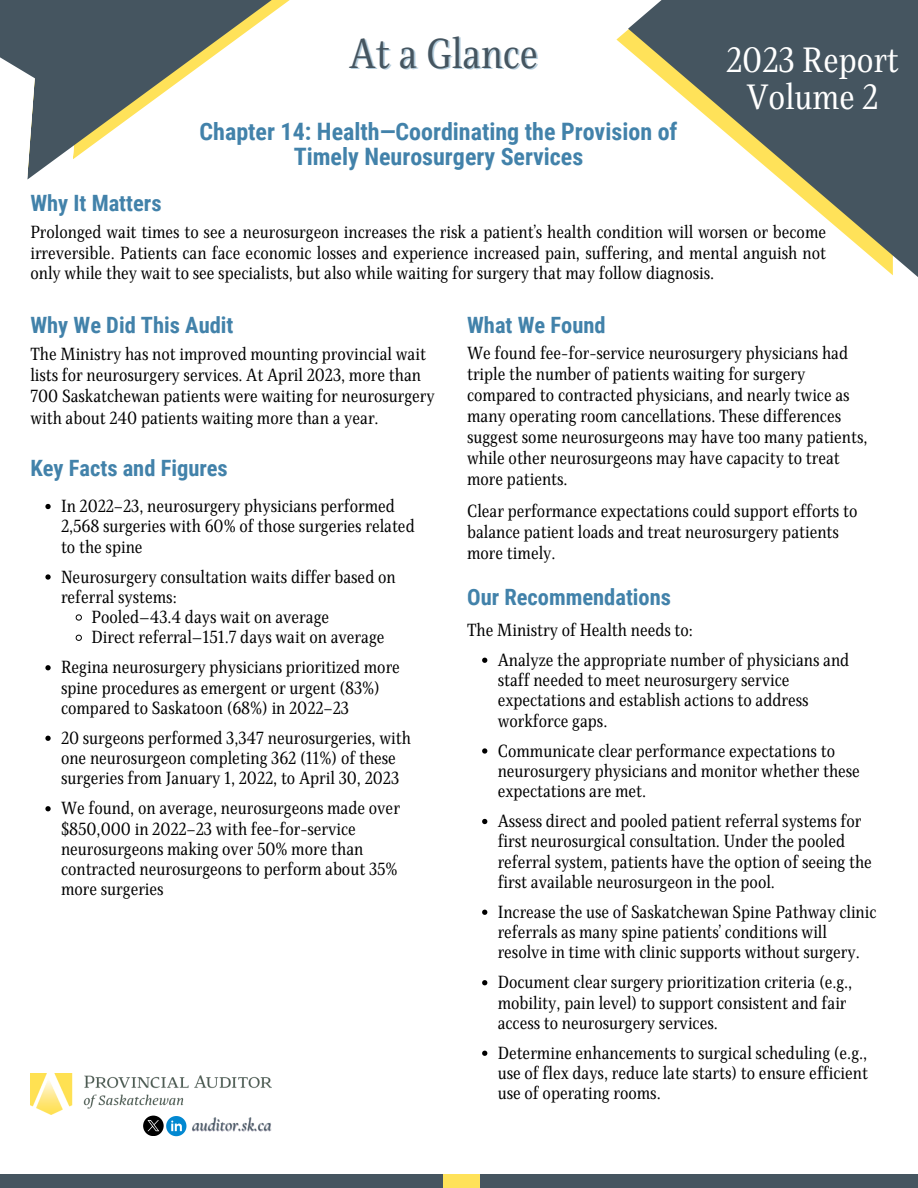
<style>
.page{position:relative;width:918px;height:1188px;background:#fff}
.page>*{position:absolute;margin:0;border:0;box-sizing:border-box;transform-origin:0 0}
.t1{font:42.75px "Singel";color:#455560}
.t2{font:36px/37.2px "Singel";color:#fff;text-align:center}
.t3{font:700 24px/24.8px "Roboto Condensed";color:#4282aa;text-align:center}
.t4{font:700 22.5px "Roboto Condensed";color:#4282aa}
.t5{font:18px/20.2px "Singel";color:#000}
.t6{font:italic 500 17.55px "Cormorant Garamond";color:#455560}
</style>
<div class="page">
<div style="left:0;top:1174px;width:918px;height:14px;background:#455560"></div>
<div style="left:443px;top:1174px;width:37px;height:14px;background:#ffe259"></div>
<svg style="left:27px;top:0;width:263px;height:180px"></svg>
<svg style="left:0;top:0;width:255px;height:103px"></svg>
<svg style="left:482px;top:658px;width:5px;height:5px"></svg>
<svg style="left:482px;top:748px;width:5px;height:6px"></svg>
<svg style="left:482px;top:819px;width:5px;height:5px"></svg>
<svg style="left:482px;top:910px;width:5px;height:5px"></svg>
<svg style="left:482px;top:980px;width:5px;height:5px"></svg>
<svg style="left:482px;top:1051px;width:5px;height:5px"></svg>
<svg style="left:45px;top:504px;width:6px;height:5px"></svg>
<svg style="left:45px;top:574px;width:6px;height:6px"></svg>
<svg style="left:75px;top:614px;width:7px;height:7px"></svg>
<svg style="left:75px;top:634px;width:7px;height:7px"></svg>
<svg style="left:45px;top:665px;width:6px;height:5px"></svg>
<svg style="left:45px;top:736px;width:6px;height:5px"></svg>
<svg style="left:45px;top:806px;width:6px;height:5px"></svg>
<svg style="left:628px;top:0;width:290px;height:277px;fill:#455560"></svg>
<img style="left:30px;top:1073px;width:241px;height:42px">
<svg style="left:166px;top:1116px;width:20px;height:20px"></svg>
<div style="left:143px;top:1116px;width:21px;height:20px;background:#000;border-radius:50%"></div>
<svg style="left:147px;top:1120px;width:12px;height:11px"></svg>
<p class="t4" style="left:30px;top:190px;width:133px">Why It Matters</p>
<p class="t1" style="left:349px;top:28px;width:190px">At a Glance</p>
<p class="t3" style="left:200px;top:119px;width:479px">Chapter 14: Health—Coordinating the Provision of<br>Timely Neurosurgery Services</p>
<p class="t2" style="left:726px;top:42px;width:174px">2023 Report<br>Volume 2</p>
<p class="t5" style="left:30px;top:223px;width:797px;text-align:justify">Prolonged wait times to see a neurosurgeon increases the risk a patient’s health condition will worsen or become irreversible. Patients can face economic losses and experience increased pain, suffering, and mental anguish not only while they wait to see specialists, but also while waiting for surgery that may follow diagnosis.</p>
<p class="t4" style="left:30px;top:312px;width:205px">Why We Did This Audit</p>
<p class="t4" style="left:467px;top:312px;width:140px">What We Found</p>
<p class="t5" style="left:30px;top:343px;width:406px;line-height:21.3px">The Ministry has not improved mounting provincial wait lists for neurosurgery services. At April 2023, more than 700 Saskatchewan patients were waiting for neurosurgery with about 240 patients waiting more than a year.</p>
<p class="t5" style="left:467px;top:343px;width:402px;line-height:21px">We found fee-for-service neurosurgery physicians had triple the number of patients waiting for surgery compared to contracted physicians, and nearly twice as many operating room cancellations. These differences suggest some neurosurgeons may have too many patients, while other neurosurgeons may have capacity to treat more patients.</p>
<p class="t5" style="left:467px;top:500px;width:392px;line-height:21px">Clear performance expectations could support efforts to balance patient loads and treat neurosurgery patients more timely.</p>
<p class="t4" style="left:467px;top:584px;width:205px">Our Recommendations</p>
<p class="t5" style="left:467px;top:620px;width:227px">The Ministry of Health needs to:</p>
<p class="t5" style="left:498px;top:650px;width:353px">Analyze the appropriate number of physicians and staff needed to meet neurosurgery service expectations and establish actions to address workforce gaps.</p>
<p class="t5" style="left:498px;top:741px;width:364px">Communicate clear performance expectations to neurosurgery physicians and monitor whether these expectations are met.</p>
<p class="t5" style="left:498px;top:811px;width:376px">Assess direct and pooled patient referral systems for first neurosurgical consultation. Under the pooled referral system, patients have the option of seeing the first available neurosurgeon in the pool.</p>
<p class="t5" style="left:498px;top:902px;width:380px">Increase the use of Saskatchewan Spine Pathway clinic referrals as many spine patients’ conditions will resolve in time with clinic supports without surgery.</p>
<p class="t5" style="left:498px;top:973px;width:356px">Document clear surgery prioritization criteria (e.g., mobility, pain level) to support consistent and fair access to neurosurgery services.</p>
<p class="t5" style="left:498px;top:1043px;width:372px;text-align:justify">Determine enhancements to surgical scheduling (e.g., use of flex days, reduce late starts) to ensure efficient use of operating rooms.</p>
<p class="t4" style="left:30px;top:455px;width:199px">Key Facts and Figures</p>
<p class="t5" style="left:61px;top:496px;width:355px">In 2022–23, neurosurgery physicians performed<br>2,568 surgeries with 60% of those surgeries related to the spine</p>
<p class="t5" style="left:61px;top:567px;width:336px">Neurosurgery consultation waits differ based on referral systems:</p>
<p class="t5" style="left:92px;top:607px;width:239px">Pooled—43.4 days wait on average</p>
<p class="t5" style="left:92px;top:628px;width:294px">Direct referral—151.7 days wait on average</p>
<p class="t5" style="left:61px;top:658px;width:340px">Regina neurosurgery physicians prioritized more spine procedures as emergent or urgent (83%) compared to Saskatoon (68%) in 2022–23</p>
<p class="t5" style="left:61px;top:728px;width:351px">20 surgeons performed 3,347 neurosurgeries, with one neurosurgeon completing 362 (11%) of these surgeries from January 1, 2022, to April 30, 2023</p>
<p class="t5" style="left:61px;top:799px;width:340px">We found, on average, neurosurgeons made over $850,000 in 2022–23 with fee-for-service neurosurgeons making over 50% more than contracted neurosurgeons to perform about 35% more surgeries</p>
<p class="t6" style="left:192px;top:1114px;width:81px">auditor.sk.ca</p>
</div>
